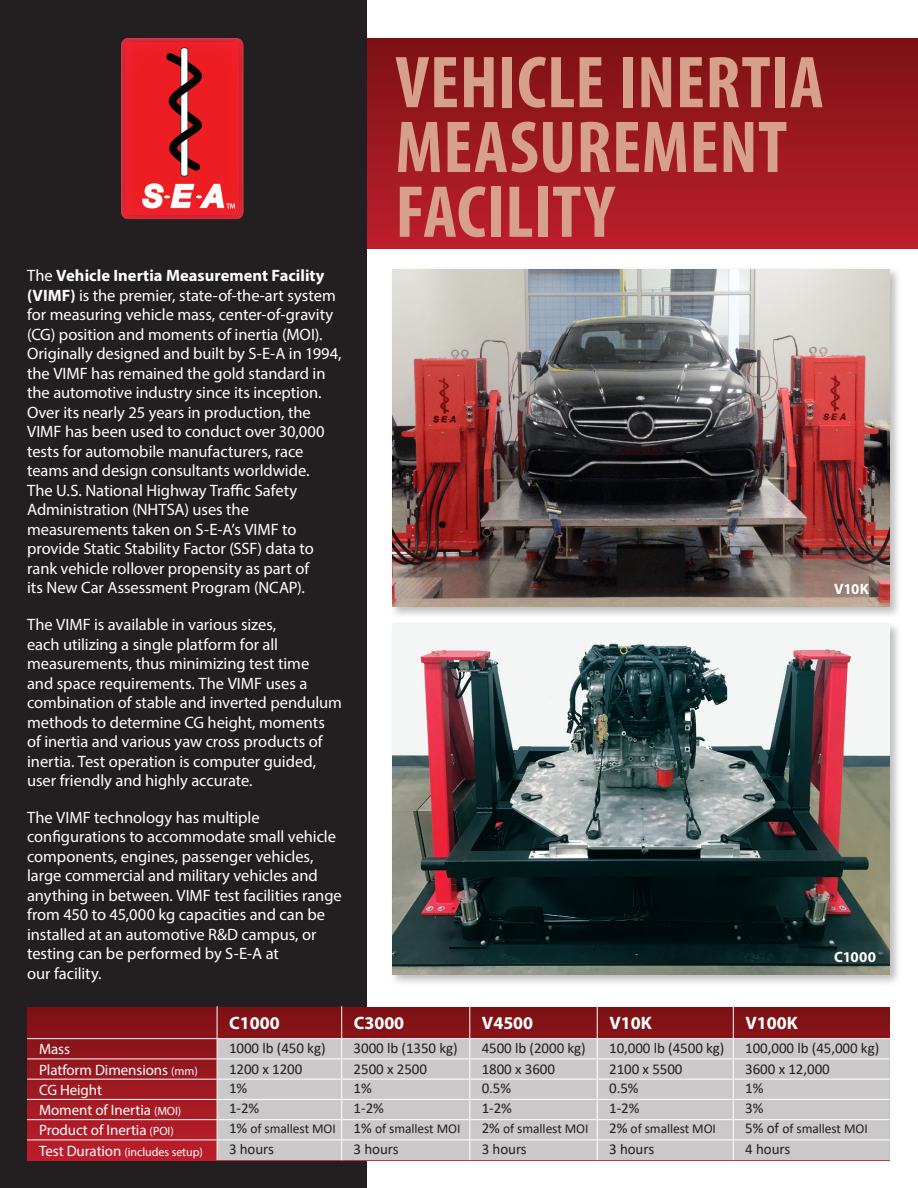
<style>
.page{position:relative;width:918px;height:1188px;background:#fff}
.page>*{position:absolute;margin:0;border:0;box-sizing:border-box;transform-origin:0 0}
.t1{font:700 condensed 74.25px/64.8px "Myriad Pro";letter-spacing:.005em;color:#d6a08c}
.t2{font:700 18px "Myriad Pro";letter-spacing:-.005em;color:#fff}
.t3{font:16.5px/19.5px "Myriad Pro";letter-spacing:-.005em;color:#fff}
.t4{font:15px "Calibri";letter-spacing:-.005em;color:#231f20}
.t5{font:15px "Myriad Pro";letter-spacing:-.005em;color:#fff}
.t6{font:700 15px "Myriad Pro";letter-spacing:-.015em;color:#fff}
.t7{font:13.5px "Calibri";letter-spacing:-.005em;color:#231f20}
.t8{font:12px "Myriad Pro";letter-spacing:-.005em;color:#fff}
.s1{font-weight:700}
.s2{font-size:12px}
.s3{font-size:15px}
</style>
<div class="page">
<div style="left:360px;top:39px;width:558px;height:209px;background:linear-gradient(to bottom,#7c1214,#bd1e2d)"></div>
<div style="left:0;top:0;width:366px;height:1188px;background:#231f20"></div>
<img style="left:121px;top:38px;width:123px;height:182px">
<div style="left:389px;top:266px;width:513px;height:353px;background:#231f20;opacity:.3"></div>
<img style="left:392px;top:269px;width:497px;height:338px">
<div style="left:27px;top:1007px;width:863px;height:153px;background:linear-gradient(to bottom,#7e1518,#bd1e2d)"></div>
<div style="left:218px;top:1039px;width:672px;height:121px;background:#cac8c8"></div>
<hr style="left:27px;top:1058px;width:190px;height:1px;background:#fff">
<hr style="left:27px;top:1079px;width:190px;height:1px;background:#fff">
<hr style="left:27px;top:1099px;width:190px;height:1px;background:#fff">
<hr style="left:27px;top:1119px;width:190px;height:1px;background:#fff">
<hr style="left:27px;top:1139px;width:190px;height:1px;background:#fff">
<hr style="left:27px;top:1038px;width:190px;height:1px;background:#fff">
<hr style="left:217px;top:1038px;width:125px;height:1px;background:#fff">
<hr style="left:342px;top:1038px;width:128px;height:1px;background:#fff">
<hr style="left:470px;top:1038px;width:127px;height:1px;background:#fff">
<hr style="left:597px;top:1038px;width:136px;height:1px;background:#fff">
<hr style="left:733px;top:1038px;width:157px;height:1px;background:#fff">
<hr style="left:217px;top:1006px;width:1px;height:32px;background:#fff">
<hr style="left:341px;top:1006px;width:1px;height:32px;background:#fff">
<hr style="left:469px;top:1006px;width:1px;height:32px;background:#fff">
<hr style="left:597px;top:1006px;width:1px;height:32px;background:#fff">
<hr style="left:733px;top:1006px;width:1px;height:32px;background:#fff">
<svg style="left:341px;top:1039px;width:1px;height:121px"></svg>
<svg style="left:469px;top:1039px;width:1px;height:121px"></svg>
<svg style="left:597px;top:1039px;width:1px;height:121px"></svg>
<svg style="left:733px;top:1039px;width:1px;height:121px"></svg>
<hr style="left:217px;top:1058px;width:125px;height:1px;background:#fff">
<hr style="left:342px;top:1058px;width:128px;height:1px;background:#fff">
<hr style="left:470px;top:1058px;width:127px;height:1px;background:#fff">
<hr style="left:597px;top:1058px;width:136px;height:1px;background:#fff">
<hr style="left:733px;top:1058px;width:157px;height:1px;background:#fff">
<hr style="left:217px;top:1079px;width:125px;height:1px;background:#fff">
<hr style="left:342px;top:1079px;width:128px;height:1px;background:#fff">
<hr style="left:470px;top:1079px;width:127px;height:1px;background:#fff">
<hr style="left:597px;top:1079px;width:136px;height:1px;background:#fff">
<hr style="left:733px;top:1079px;width:157px;height:1px;background:#fff">
<hr style="left:217px;top:1099px;width:125px;height:1px;background:#fff">
<hr style="left:342px;top:1099px;width:128px;height:1px;background:#fff">
<hr style="left:470px;top:1099px;width:127px;height:1px;background:#fff">
<hr style="left:597px;top:1099px;width:136px;height:1px;background:#fff">
<hr style="left:733px;top:1099px;width:157px;height:1px;background:#fff">
<hr style="left:217px;top:1119px;width:125px;height:1px;background:#fff">
<hr style="left:342px;top:1119px;width:128px;height:1px;background:#fff">
<hr style="left:470px;top:1119px;width:127px;height:1px;background:#fff">
<hr style="left:597px;top:1119px;width:136px;height:1px;background:#fff">
<hr style="left:733px;top:1119px;width:157px;height:1px;background:#fff">
<hr style="left:217px;top:1139px;width:125px;height:1px;background:#fff">
<svg style="left:217px;top:1039px;width:1px;height:121px"></svg>
<hr style="left:342px;top:1139px;width:128px;height:1px;background:#fff">
<hr style="left:470px;top:1139px;width:127px;height:1px;background:#fff">
<hr style="left:597px;top:1139px;width:136px;height:1px;background:#fff">
<hr style="left:733px;top:1139px;width:157px;height:1px;background:#fff">
<div style="left:389px;top:620px;width:513px;height:367px;background:#231f20;opacity:.3"></div>
<img style="left:392px;top:623px;width:497px;height:351px">
<p class="t3" style="left:27px;top:266px;width:316px">The <span class="s1">Vehicle Inertia Measurement Facility (VIMF)</span> is the premier, state-of-the-art system for measuring vehicle mass, center-of-gravity (CG) position and moments of inertia (MOI).<br>Originally designed and built by S-E-A in 1994, the VIMF has remained the gold standard in the automotive industry since its inception.<br>Over its nearly 25 years in production, the VIMF has been used to conduct over 30,000 tests for automobile manufacturers, race teams and design consultants worldwide.<br>The U.S. National Highway Traffic Safety Administration (NHTSA) uses the measurements taken on S-E-A’s VIMF to provide Static Stability Factor (SSF) data to rank vehicle rollover propensity as part of<br>its New Car Assessment Program (NCAP).</p>
<p class="t3" style="left:27px;top:615px;width:316px">The VIMF is available in various sizes,<br>each utilizing a single platform for all measurements, thus minimizing test time<br>and space requirements. The VIMF uses a combination of stable and inverted pendulum methods to determine CG height, moments of inertia and various yaw cross products of inertia. Test operation is computer guided, user friendly and highly accurate.</p>
<p class="t3" style="left:27px;top:807px;width:316px">The VIMF technology has multiple configurations to accommodate small vehicle components, engines, passenger vehicles, large commercial and military vehicles and anything in between. VIMF test facilities range from 450 to 45,000 kg capacities and can be installed at an automotive R&amp;D campus, or testing can be performed by S-E-A at<br>our facility.</p>
<p class="t1" style="left:395px;top:49px;width:430px">VEHICLE INERTIA<br>MEASUREMENT<br>FACILITY</p>
<p class="t6" style="left:834px;top:580px;width:36px">V10K</p>
<p class="t6" style="left:834px;top:947px;width:43px">C1000</p>
<p class="t2" style="left:229px;top:1011px;width:52px">C1000</p>
<p class="t2" style="left:354px;top:1011px;width:52px">C3000</p>
<p class="t2" style="left:482px;top:1011px;width:53px">V4500</p>
<p class="t2" style="left:609px;top:1011px;width:44px">V10K</p>
<p class="t2" style="left:745px;top:1011px;width:54px">V100K</p>
<p class="t5" style="left:39px;top:1040px;width:33px">Mass</p>
<p class="t4" style="left:229px;top:1038px;width:98px">1000 lb (450 kg)</p>
<p class="t4" style="left:354px;top:1038px;width:106px">3000 lb (1350 kg)</p>
<p class="t4" style="left:482px;top:1038px;width:106px">4500 lb (2000 kg)</p>
<p class="t4" style="left:609px;top:1038px;width:117px">10,000 lb (4500 kg)</p>
<p class="t4" style="left:745px;top:1038px;width:136px">100,000 lb (45,000 kg)</p>
<p class="t5" style="left:39px;top:1060px;width:160px">Platform Dimensions <span class="s2">(mm)</span></p>
<p class="t4" style="left:229px;top:1058px;width:75px">1200 x 1200</p>
<p class="t4" style="left:354px;top:1058px;width:75px">2500 x 2500</p>
<p class="t4" style="left:482px;top:1058px;width:75px">1800 x 3600</p>
<p class="t4" style="left:609px;top:1058px;width:75px">2100 x 5500</p>
<p class="t4" style="left:745px;top:1058px;width:86px">3600 x 12,000</p>
<p class="t5" style="left:39px;top:1081px;width:65px">CG Height</p>
<p class="t4" style="left:229px;top:1077px;width:20px">1%</p>
<p class="t4" style="left:354px;top:1077px;width:20px">1%</p>
<p class="t4" style="left:482px;top:1077px;width:31px">0.5%</p>
<p class="t4" style="left:609px;top:1077px;width:31px">0.5%</p>
<p class="t4" style="left:745px;top:1077px;width:20px">1%</p>
<p class="t5" style="left:39px;top:1101px;width:144px">Moment of Inertia <span class="s2">(MOI)</span></p>
<p class="t4" style="left:229px;top:1098px;width:32px">1-2%</p>
<p class="t4" style="left:354px;top:1098px;width:32px">1-2%</p>
<p class="t4" style="left:482px;top:1098px;width:32px">1-2%</p>
<p class="t4" style="left:609px;top:1098px;width:32px">1-2%</p>
<p class="t4" style="left:745px;top:1098px;width:20px">3%</p>
<p class="t5" style="left:39px;top:1121px;width:136px">Product of Inertia <span class="s2">(POI)</span></p>
<p class="t7" style="left:229px;top:1119px;width:108px"><span class="s3">1%</span> of smallest MOI</p>
<p class="t7" style="left:354px;top:1119px;width:108px"><span class="s3">1%</span> of smallest MOI</p>
<p class="t7" style="left:482px;top:1119px;width:108px"><span class="s3">2%</span> of smallest MOI</p>
<p class="t7" style="left:609px;top:1119px;width:108px"><span class="s3">2%</span> of smallest MOI</p>
<p class="t7" style="left:745px;top:1119px;width:124px"><span class="s3">5% of</span> of smallest MOI</p>
<p class="t8" style="left:39px;top:1144px;width:165px"><span class="s3">Test Duration</span> (includes setup)</p>
<p class="t4" style="left:229px;top:1138px;width:47px">3 hours</p>
<p class="t4" style="left:354px;top:1138px;width:47px">3 hours</p>
<p class="t4" style="left:482px;top:1138px;width:47px">3 hours</p>
<p class="t4" style="left:609px;top:1138px;width:47px">3 hours</p>
<p class="t4" style="left:745px;top:1138px;width:47px">4 hours</p>
</div>
